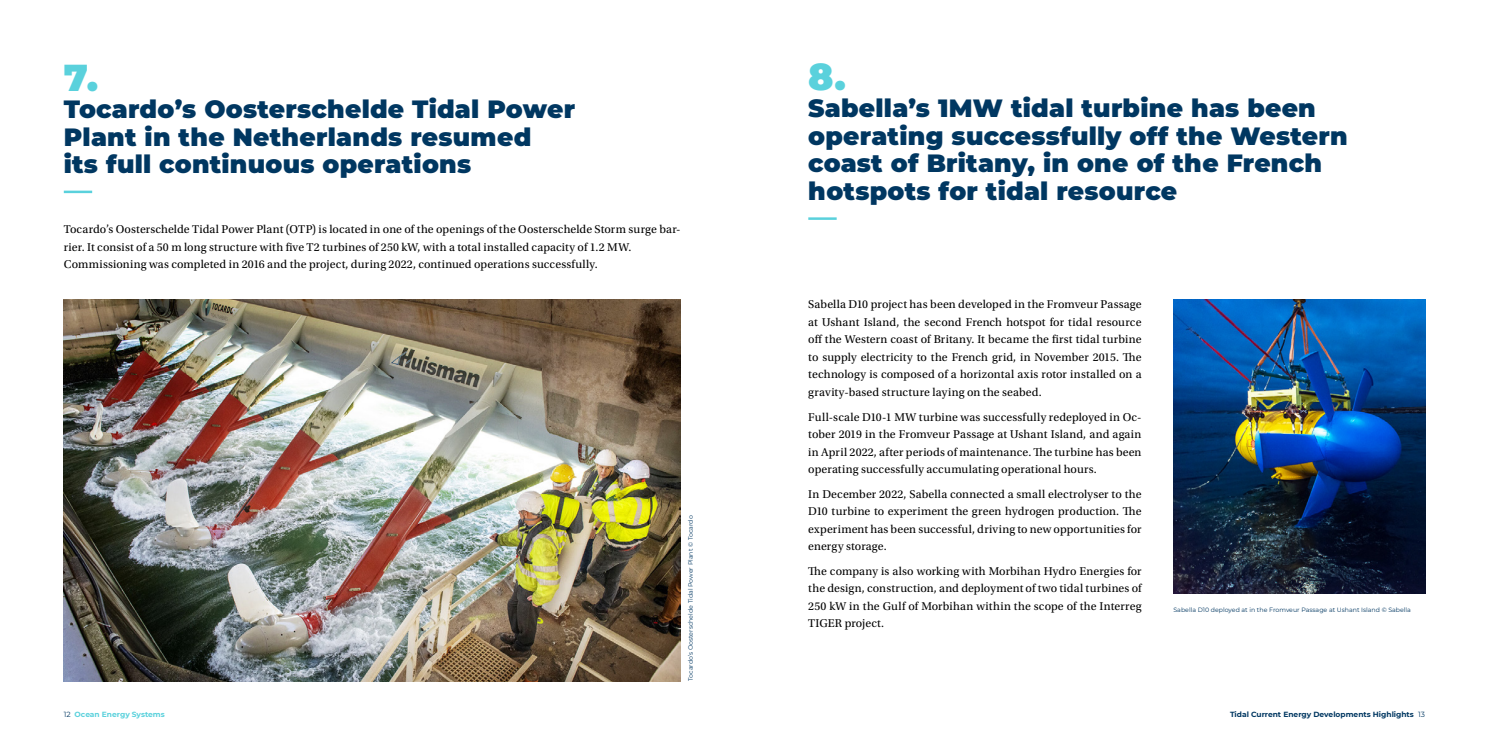
<style>
.page{position:relative;width:1489px;height:745px;background:#fff}
.page>*{position:absolute;margin:0;border:0;box-sizing:border-box;transform-origin:0 0}
.t1{font:900 37.5px "Montserrat";color:#5ad1dc}
.t2{font:900 25px/27.5px "Montserrat";letter-spacing:.01em;color:#003761}
.t3{font:11.88px/17.5px "Utopia Std";letter-spacing:.01em;color:#000;text-align:justify}
.t4{font:700 7.5px "Montserrat";color:#003761}
.t5{font:700 7.5px "Montserrat";color:#5ad1dc}
.t6{font:6.25px "Montserrat";color:#003761}
.s1{font-weight:400;color:#003761}
.s2{font-weight:400}
</style>
<div class="page">
<hr style="left:808px;top:217px;width:28px;height:3px;background:#5ad1dc">
<hr style="left:64px;top:190px;width:28px;height:3px;background:#5ad1dc">
<img style="left:64px;top:299px;width:616px;height:381px">
<img style="left:1173px;top:299px;width:251px;height:294px">
<h1 class="t1" style="left:64px;top:49px;width:36px">7.</h1>
<h2 class="t2" style="left:64px;top:94px;width:513px">Tocardo’s Oosterschelde Tidal Power<br>Plant in the Netherlands resumed<br>its full continuous operations</h2>
<p class="t3" style="left:64px;top:221px;width:618px;text-align:left">Tocardo’s Oosterschelde Tidal Power Plant (OTP) is located in one of the openings of the Oosterschelde Storm surge bar&shy;rier. It consist of a 50 m long structure with five T2 turbines of 250 kW, with a total installed capacity of 1.2 MW.<br>Commissioning was completed in 2016 and the project, during 2022, continued operations successfully.</p>
<p class="t6" style="left:686px;top:680px;width:167px;rotate:-90deg">Tocardo’s Oosterschelde Tidal Power Plant © Tocardo</p>
<h1 class="t1" style="left:808px;top:48px;width:39px">8.</h1>
<h2 class="t2" style="left:808px;top:93px;width:541px">Sabella’s 1MW tidal turbine has been operating successfully off the Western coast of Britany, in one of the French hotspots for tidal resource</h2>
<p class="t3" style="left:808px;top:296px;width:335px">Sabella D10 project has been developed in the Fromveur Passage at Ushant Island, the second French hotspot for tidal resource off the Western coast of Britany. It became the first tidal turbine to supply electricity to the French grid, in November 2015. The technology is composed of a horizontal axis rotor installed on a gravity-based structure laying on the seabed.</p>
<p class="t3" style="left:808px;top:408px;width:335px">Full-scale D10-1 MW turbine was successfully redeployed in Oc&shy;tober 2019 in the Fromveur Passage at Ushant Island, and again in April 2022, after periods of maintenance. The turbine has been operating successfully accumulating operational hours.</p>
<p class="t3" style="left:808px;top:485px;width:335px">In December 2022, Sabella connected a small electrolyser to the D10 turbine to experiment the green hydrogen production. The experiment has been successful, driving to new opportunities for energy storage.</p>
<p class="t3" style="left:808px;top:562px;width:335px">The company is also working with Morbihan Hydro Energies for the design, construction, and deployment of two tidal turbines of 250 kW in the Gulf of Morbihan within the scope of the Interreg TIGER project.</p>
<p class="t6" style="left:1173px;top:605px;width:239px">Sabella D10 deployed at in the Fromveur Passage at Ushant Island © Sabella</p>
<p class="t5" style="left:64px;top:708px;width:102px"><span class="s1">12</span> Ocean Energy Systems</p>
<p class="t4" style="left:1229px;top:708px;width:196px">Tidal Current Energy Developments Highlights <span class="s2">13</span></p>
</div>
